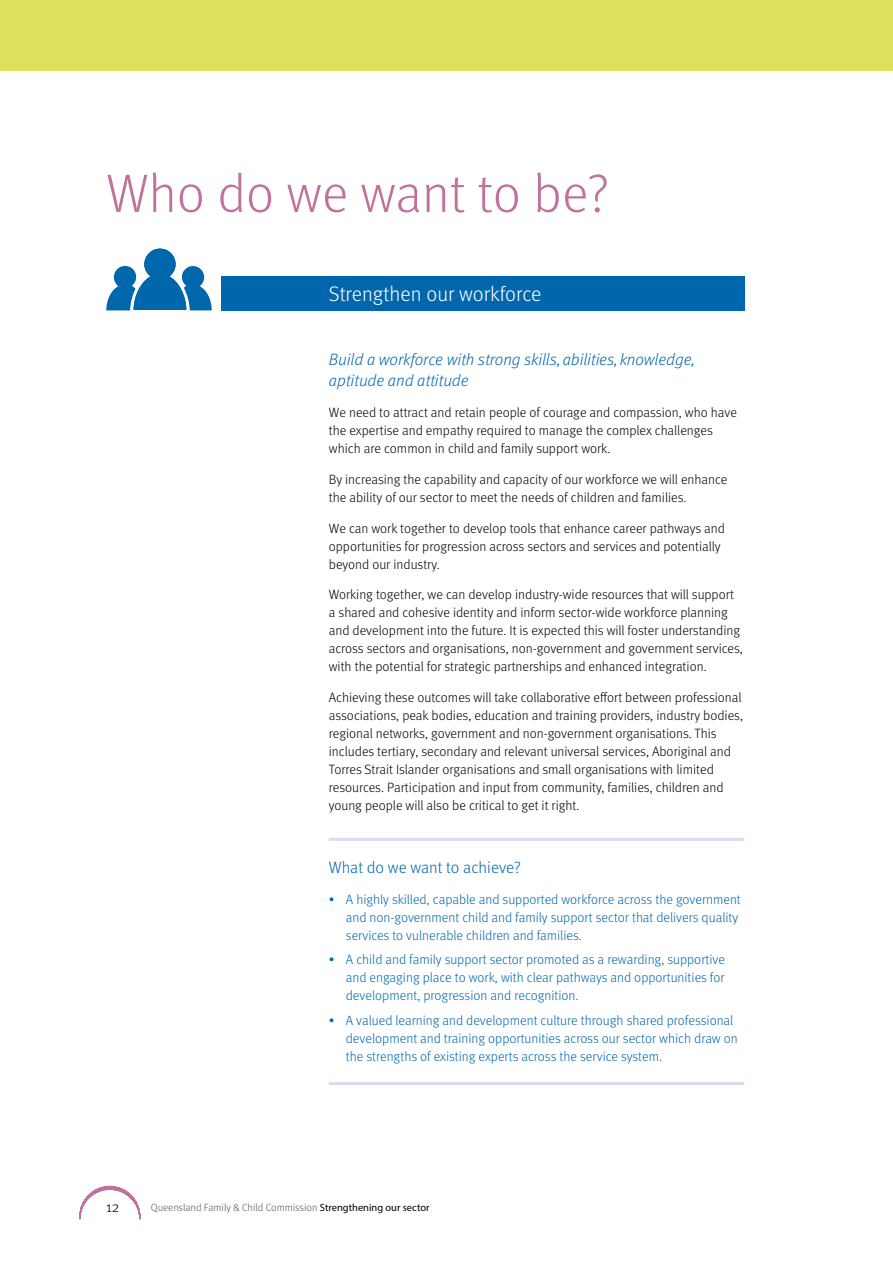
<style>
.page{position:relative;width:893px;height:1263px;background:#fff}
.page>*{position:absolute;margin:0;border:0;box-sizing:border-box;transform-origin:0 0}
.t1{font:300 54px "Meta OT";color:#c1729c}
.t2{font:300 21px "Meta OT";color:#fff}
.t3{font:italic 300 16.5px/21px "Meta OT";color:#0067ad}
.t4{font:300 16.5px "Meta OT";color:#0067ad}
.t5{font:300 15px "Meta OT";color:#000}
.t6{font:300 13.5px/18px "Meta OT";color:#000}
.t7{font:300 13.5px/18px "Meta OT";color:#0067ad}
.t8{font:300 10.5px "Meta OT";color:#575756}
.s1{font-family:"Myriad Pro";font-weight:400;color:#000}
</style>
<div class="page">
<svg style="left:80px;top:1186px;width:60px;height:34px"></svg>
<div style="left:0;top:0;width:893px;height:70px;background:#dde05b"></div>
<svg style="left:106px;top:249px;width:106px;height:61px"></svg>
<div style="left:221px;top:276px;width:523px;height:34px;background:#0067ad"></div>
<hr style="left:329px;top:838px;width:415px;height:3px;background:#d6ddf0">
<hr style="left:329px;top:1082px;width:415px;height:3px;background:#d6ddf0">
<h1 class="t1" style="left:106px;top:162px;width:504px">Who do we want to be?</h1>
<h2 class="t2" style="left:329px;top:281px;width:214px">Strengthen our workforce</h2>
<p class="t3" style="left:329px;top:349px;width:366px">Build a workforce with strong skills, abilities, knowledge, aptitude and attitude</p>
<p class="t6" style="left:329px;top:404px;width:410px">We need to attract and retain people of courage and compassion, who have the expertise and empathy required to manage the complex challenges which are common in child and family support work.</p>
<p class="t6" style="left:329px;top:470px;width:400px">By increasing the capability and capacity of our workforce we will enhance the ability of our sector to meet the needs of children and families.</p>
<p class="t6" style="left:329px;top:519px;width:398px">We can work together to develop tools that enhance career pathways and opportunities for progression across sectors and services and potentially beyond our industry.</p>
<p class="t6" style="left:329px;top:586px;width:416px">Working together, we can develop industry-wide resources that will support a shared and cohesive identity and inform sector-wide workforce planning and development into the future. It is expected this will foster understanding across sectors and organisations, non-government and government services, with the potential for strategic partnerships and enhanced integration.</p>
<p class="t6" style="left:329px;top:689px;width:416px">Achieving these outcomes will take collaborative effort between professional associations, peak bodies, education and training providers, industry bodies, regional networks, government and non-government organisations. This includes tertiary, secondary and relevant universal services, Aboriginal and Torres Strait Islander organisations and small organisations with limited resources. Participation and input from community, families, children and young people will also be critical to get it right.</p>
<p class="t4" style="left:329px;top:858px;width:193px">What do we want to achieve?</p>
<p class="t7" style="left:346px;top:890px;width:397px;text-indent:-17px">• A highly skilled, capable and supported workforce across the government and non-government child and family support sector that delivers quality services to vulnerable children and families.</p>
<p class="t7" style="left:346px;top:951px;width:381px;text-align:justify;text-indent:-17px">• A child and family support sector promoted as a rewarding, supportive and engaging place to work, with clear pathways and opportunities for development, progression and recognition.</p>
<p class="t7" style="left:346px;top:1011px;width:393px;text-indent:-17px">• A valued learning and development culture through shared professional development and training opportunities across our sector which draw on the strengths of existing experts across the service system.</p>
<p class="t5" style="left:106px;top:1197px;width:15px">12</p>
<p class="t8" style="left:151px;top:1201px;width:280px">Queensland Family &amp; Child Commission <span class="s1">Strengthening our sector</span></p>
</div>
